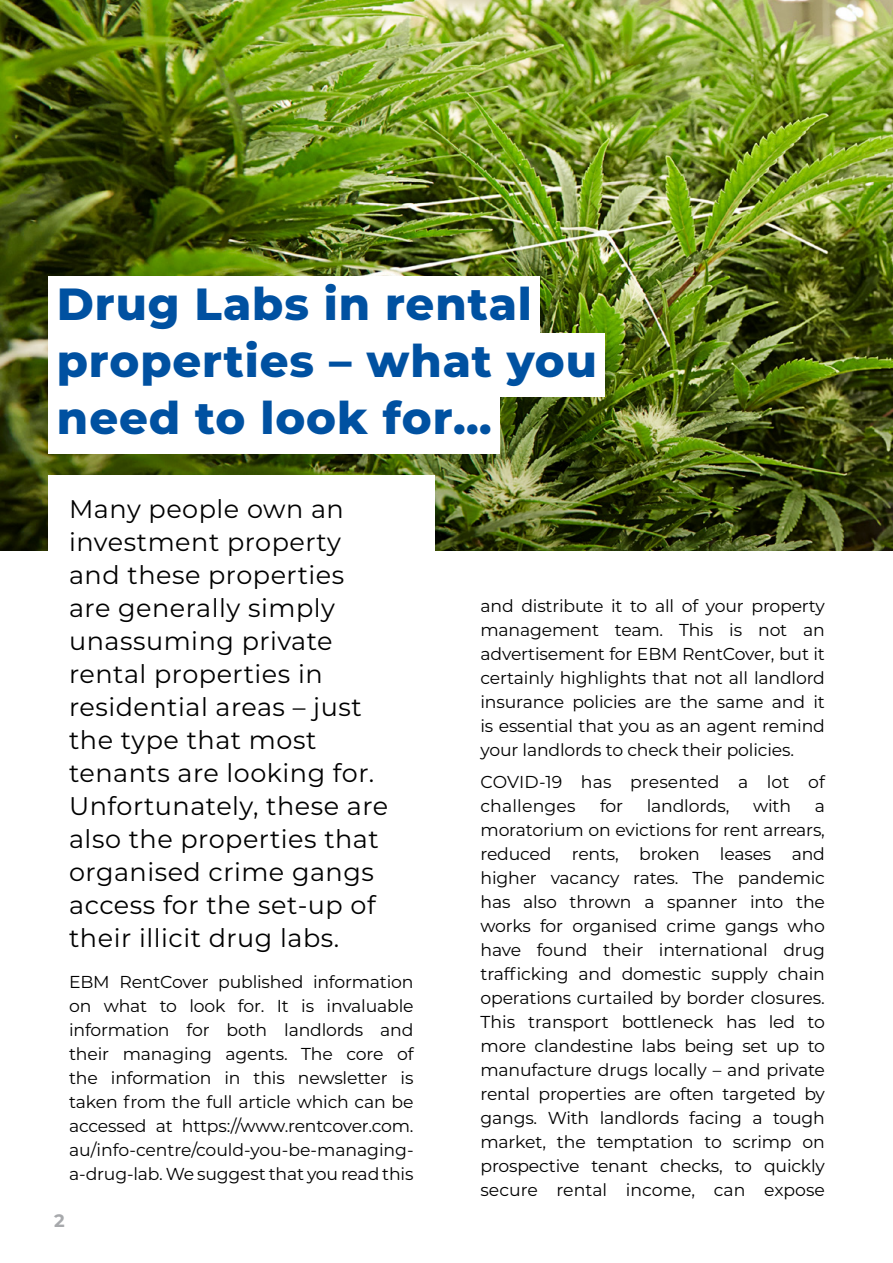
<style>
.page{position:relative;width:893px;height:1263px;background:#fff}
.page>*{position:absolute;margin:0;border:0;box-sizing:border-box;transform-origin:0 0}
.t1{font:800 45px/57px "Montserrat";letter-spacing:.02em;color:#0051a1}
.t2{font:25.5px/33px "Montserrat";letter-spacing:.02em;color:#000}
.t3{font:700 18px "Montserrat";color:#a7a9ac}
.t4{font:17.25px/24px "Montserrat";letter-spacing:-.01em;color:#000;text-align:justify}
.t5{font:17.25px/24px "Montserrat";letter-spacing:.01em;color:#000}
</style>
<div class="page">
<img style="left:0;top:0;width:893px;height:551px">
<img style="left:1px;top:364px;width:892px;height:187px">
<div style="left:48px;top:475px;width:387px;height:137px;background:#fff"></div>
<div style="left:48px;top:276px;width:491px;height:64px;background:#fff"></div>
<div style="left:48px;top:333px;width:557px;height:64px;background:#fff"></div>
<div style="left:48px;top:390px;width:451px;height:64px;background:#fff"></div>
<h1 class="t1" style="left:57px;top:273px;width:542px">Drug Labs in rental properties – what you need to look for…</h1>
<p class="t2" style="left:69px;top:492px;width:321px">Many people own an investment property and these properties are generally simply unassuming private rental properties in residential areas – just the type that most tenants are looking for.<br>Unfortunately, these are also the properties that organised crime gangs access for the set-up of their illicit drug labs.</p>
<p class="t4" style="left:69px;top:969px;width:346px">EBM RentCover published information on what to look for. It is invaluable information for both landlords and their managing agents. The core of the information in this newsletter is taken from the full article which can be accessed at https://www.rentcover.com. au/info-centre/could-you-be-managing&shy;a-drug-lab. We suggest that you read this</p>
<p class="t3" style="left:54px;top:1208px;width:12px">2</p>
<p class="t4" style="left:480px;top:593px;width:346px">and distribute it to all of your property management team. This is not an advertisement for EBM RentCover, but it certainly highlights that not all landlord insurance policies are the same and it is essential that you as an agent remind your landlords to check their policies.</p>
<p class="t5" style="left:480px;top:770px;width:346px">COVID-19 has presented a lot of challenges</p>
<p class="t4" style="left:600px;top:794px;width:25px">for</p>
<p class="t4" style="left:647px;top:794px;width:84px">landlords,</p>
<p class="t4" style="left:753px;top:794px;width:39px">with</p>
<p class="t4" style="left:480px;top:794px;width:346px;text-indent:334px">a moratorium on evictions for rent arrears, reduced rents, broken leases and higher vacancy rates. The pandemic has also thrown a spanner into the works for organised crime gangs who have found their international drug trafficking and domestic supply chain operations curtailed by border closures.<br>This transport bottleneck has led to more clandestine labs being set up to manufacture drugs locally – and private rental properties are often targeted by gangs. With landlords facing a tough market, the temptation to scrimp on prospective tenant checks, to quickly secure rental income, can expose</p>
</div>
